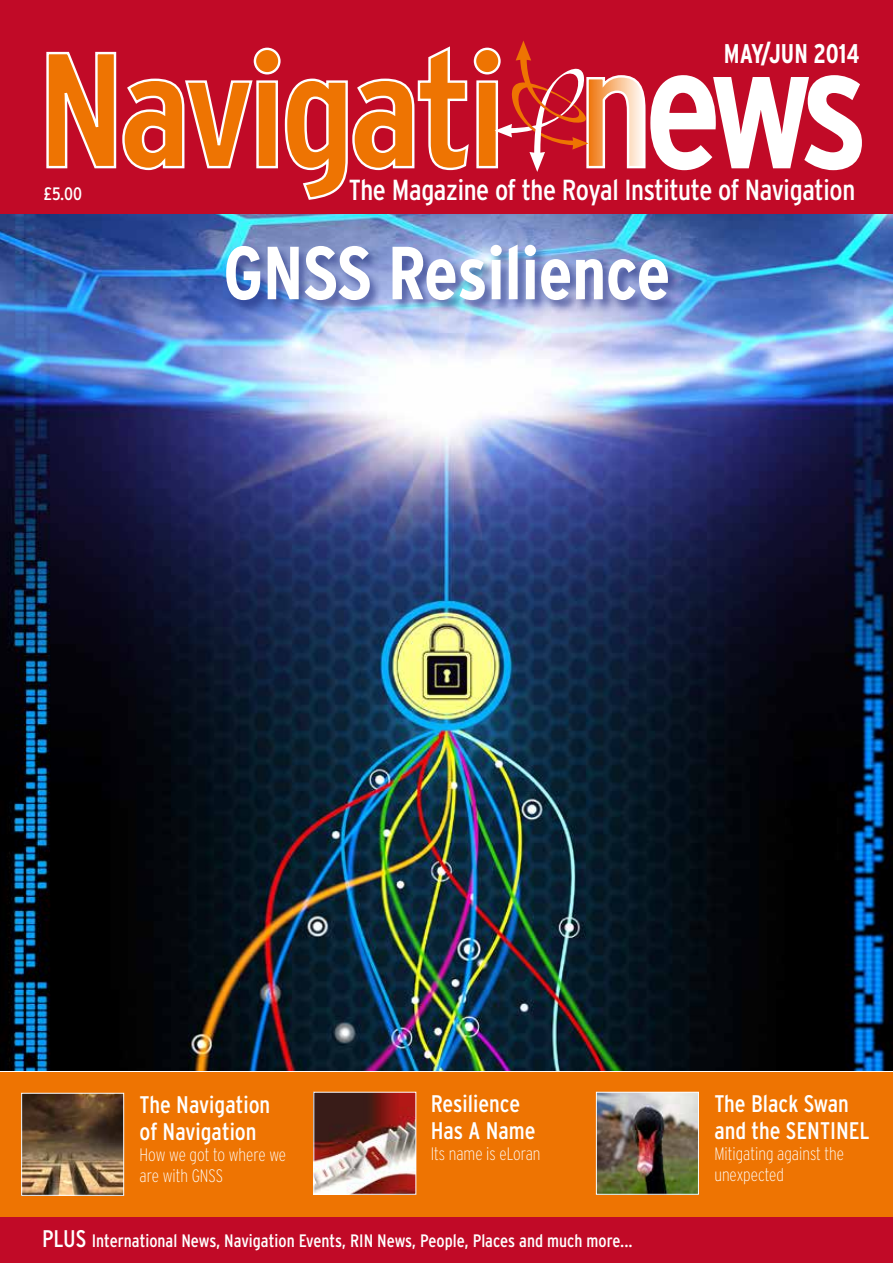
<style>
.page{position:relative;width:893px;height:1263px;background:#fff}
.page>*{position:absolute;margin:0;border:0;box-sizing:border-box;transform-origin:0 0}
.t1{font:700 condensed 162.9px "Interstate";letter-spacing:-.04em;color:#ee7402}
.t2{font:700 condensed 75px "Interstate";letter-spacing:-.01em;color:#fff}
.t3{font:condensed 28.95px "Interstate";letter-spacing:-.01em;color:#fff}
.t4{font:700 condensed 27px "Interstate";color:#fff;scale:.92 1}
.t5{font:condensed 24px/27px "Interstate";color:#fff}
.t6{font:condensed 18px "Interstate";color:#fff}
.t7{font:200 condensed 18px/21px "Interstate";color:#fff}
.s1{font-size:24px}
</style>
<div class="page">
<div style="left:0;top:0;width:893px;height:227px;background:#c10a27"></div>
<svg style="left:46px;top:41px;width:816px;height:159px"></svg>
<div style="left:0;top:1072px;width:893px;height:191px;background:#ee7402"></div>
<img style="left:23px;top:1095px;width:99px;height:99px">
<div style="left:21px;top:1093px;width:103px;height:103px;border:1px solid #fff"></div>
<img style="left:598px;top:1094px;width:99px;height:99px">
<div style="left:596px;top:1092px;width:103px;height:103px;border:1px solid #fff"></div>
<div style="left:0;top:1217px;width:893px;height:46px;background:#c10a27"></div>
<img style="left:315px;top:1094px;width:99px;height:99px">
<div style="left:313px;top:1092px;width:103px;height:103px;border:1px solid #fff"></div>
<img style="left:0;top:214px;width:893px;height:856px">
<div style="left:224px;top:243px;width:458px;height:72px;background:#283583;opacity:.7"></div>
<h3 class="t4" style="left:724px;top:38px;width:149px">MAY/JUN 2014</h3>
<h1 class="t1" style="left:37px;top:19px;width:471px">Navigati</h1>
<h3 class="t3" style="left:349px;top:174px;width:508px">The Magazine of the Royal Institute of Navigation</h3>
<p class="t6" style="left:44px;top:184px;width:40px">£5.00</p>
<h2 class="t2" style="left:223px;top:231px;width:449px">GNSS Resilience</h2>
<h3 class="t5" style="left:140px;top:1090px;width:132px">The Navigation of Navigation</h3>
<p class="t7" style="left:140px;top:1144px;width:148px">How we got to where we are with GNSS</p>
<h3 class="t5" style="left:431px;top:1089px;width:106px">Resilience<br>Has A Name</h3>
<p class="t7" style="left:431px;top:1142px;width:111px">Its name is eLoran</p>
<p class="t6" style="left:42px;top:1231px;width:592px"><span class="s1">PLUS</span> International News, Navigation Events, RIN News, People, Places and much more...</p>
<h3 class="t5" style="left:714px;top:1089px;width:157px">The Black Swan and the SENTINEL</h3>
<p class="t7" style="left:714px;top:1142px;width:131px">Mitigating against the unexpected</p>
</div>
